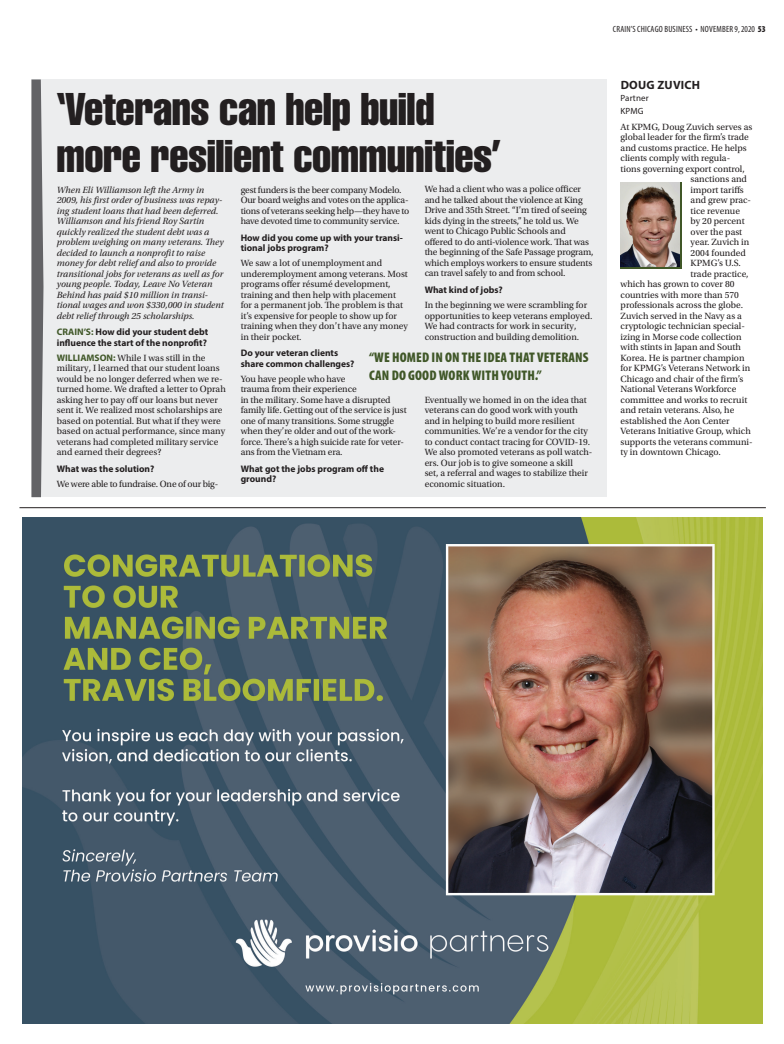
<style>
.page{position:relative;width:784px;height:1044px;background:#fff}
.page>*{position:absolute;margin:0;border:0;box-sizing:border-box;transform-origin:0 0}
.t1{font:45px/47px "Helvetica LT Std Comp";letter-spacing:-.01em;color:#231f20}
.t2{font:900 condensed 14px/18px "Myriad Pro";letter-spacing:.01em;color:#405728}
.t3{font:700 12px "Myriad Pro";letter-spacing:.02em;color:#231f20}
.t4{font:9.5px/10.5px "Utopia Std";color:#231f20}
.t5{font:italic 9.5px/10.5px "Utopia Std";color:#231f20}
.t6{font:700 9.5px/10.5px "Myriad Pro";color:#231f20}
.t7{font:9.5px/10.5px "Utopia Std";letter-spacing:-.02em;color:#231f20}
.t8{font:condensed 9px "Myriad Pro";letter-spacing:.02em;color:#231f20}
.t9{font:9px/12.5px "Myriad Pro";letter-spacing:.01em;color:#231f20}
.s1{color:#405728}
.s2{font-family:"Myriad Pro";font-weight:700;color:#405728}
.s3{font-weight:900}
</style>
<div class="page">
<img style="left:23px;top:517px;width:739px;height:506px">
<svg style="left:385px;top:767px;width:377px;height:256px;background:#7b815c"></svg>
<hr style="left:19px;top:507px;width:746px;height:1px;background:#231f20">
<div style="left:31px;top:79px;width:575px;height:418px;background:#ecedee"></div>
<svg style="left:31px;top:79px;width:12px;height:418px;background:#727275"></svg>
<div style="left:620px;top:183px;width:61px;height:86px;background:linear-gradient(to right,#405728,#405728)"></div>
<img style="left:620px;top:183px;width:59px;height:83px">
<h1 class="t1" style="left:57px;top:85px;width:446px">‘Veterans can help build more resilient communities’</h1>
<p class="t5" style="left:57px;top:184px;width:168px">When Eli Williamson left the Army in 2009, his first order of business was repay&shy;ing student loans that had been deferred.<br>Williamson and his friend Roy Sartin quickly realized the student debt was a problem weighing on many veterans. They decided to launch a nonprofit to raise money for debt relief and also to provide transitional jobs for veterans as well as for young people. Today, Leave No Veteran Behind has paid $10 million in transi&shy;tional wages and won $330,000 in student debt relief through 25 scholarships.</p>
<p class="t6" style="left:57px;top:326px;width:153px"><span class="s1">CRAIN’S:</span> How did your student debt influence the start of the nonprofit?</p>
<p class="t4" style="left:57px;top:352px;width:170px"><span class="s2">WILLIAMSON:</span> While I was still in the military, I learned that our student loans would be no longer deferred when we re&shy;turned home. We drafted a letter to Oprah asking her to pay off our loans but never sent it. We realized most scholarships are based on potential. But what if they were based on actual performance, since many veterans had completed military service and earned their degrees?</p>
<p class="t6" style="left:57px;top:463px;width:99px">What was the solution?</p>
<p class="t7" style="left:57px;top:478px;width:163px">We were able to fundraise. One of our big-</p>
<p class="t4" style="left:424px;top:184px;width:170px">We had a client who was a police officer and he talked about the violence at King Drive and 35th Street. “I’m tired of seeing kids dying in the streets,” he told us. We went to Chicago Public Schools and offered to do anti-violence work. That was the beginning of the Safe Passage program, which employs workers to ensure students can travel safely to and from school.</p>
<p class="t6" style="left:424px;top:284px;width:80px">What kind of jobs?</p>
<p class="t4" style="left:424px;top:300px;width:169px">In the beginning we were scrambling for opportunities to keep veterans employed.<br>We had contracts for work in security, construction and building demolition.</p>
<p class="t7" style="left:241px;top:184px;width:170px">gest funders is the beer company Modelo.<br>Our board weighs and votes on the applica&shy;tions of veterans seeking help—they have to have devoted time to community service.</p>
<p class="t6" style="left:241px;top:232px;width:164px">How did you come up with your transi&shy;tional jobs program?</p>
<p class="t4" style="left:241px;top:258px;width:169px">We saw a lot of unemployment and underemployment among veterans. Most programs offer résumé development, training and then help with placement for a permanent job. The problem is that it’s expensive for people to show up for training when they don’t have any money in their pocket.</p>
<p class="t6" style="left:241px;top:347px;width:115px">Do your veteran clients share common challenges?</p>
<p class="t4" style="left:241px;top:373px;width:167px">You have people who have<br>trauma from their experience<br>in the military. Some have a disrupted family life. Getting out of the service is just one of many transitions. Some struggle when they’re older and out of the work&shy;force. There’s a high suicide rate for veter&shy;ans from the Vietnam era.</p>
<p class="t6" style="left:241px;top:463px;width:145px">What got the jobs program off the ground?</p>
<h2 class="t2" style="left:369px;top:348px;width:221px">“WE HOMED IN ON THE IDEA THAT VETERANS<br>CAN DO GOOD WORK WITH YOUTH.”</h2>
<p class="t4" style="left:424px;top:394px;width:169px">Eventually we homed in on the idea that veterans can do good work with youth and in helping to build more resilient communities. We’re a vendor for the city to conduct contact tracing for COVID-19.<br>We also promoted veterans as poll watch&shy;ers. Our job is to give someone a skill<br>set, a referral and wages to stabilize their economic situation.</p>
<p class="t8" style="left:613px;top:24px;width:154px">CRAIN’S CHICAGO BUSINESS • NOVEMBER 9, 2020 <span class="s3">53</span></p>
<p class="t3" style="left:620px;top:77px;width:81px">DOUG ZUVICH</p>
<p class="t9" style="left:620px;top:92px;width:30px">Partner<br>KPMG</p>
<p class="t4" style="left:620px;top:121px;width:133px">At KPMG, Doug Zuvich serves as</p>
<p class="t4" style="left:620px;top:132px;width:130px">global leader for the firm’s trade</p>
<p class="t4" style="left:620px;top:142px;width:128px">and customs practice. He helps</p>
<p class="t4" style="left:620px;top:153px;width:111px">clients comply with regula-</p>
<p class="t4" style="left:620px;top:163px;width:126px">tions governing export control,</p>
<p class="t4" style="left:690px;top:174px;width:58px">sanctions and</p>
<p class="t4" style="left:690px;top:184px;width:55px">import tariffs</p>
<p class="t4" style="left:690px;top:195px;width:62px">and grew prac-</p>
<p class="t4" style="left:690px;top:205px;width:51px">tice revenue</p>
<p class="t4" style="left:690px;top:216px;width:56px">by 20 percent</p>
<p class="t4" style="left:690px;top:226px;width:53px">over the past</p>
<p class="t4" style="left:690px;top:237px;width:60px">year. Zuvich in</p>
<p class="t4" style="left:690px;top:247px;width:57px">2004 founded</p>
<p class="t4" style="left:690px;top:258px;width:52px">KPMG’s U.S.</p>
<p class="t4" style="left:690px;top:268px;width:59px">trade practice,</p>
<p class="t4" style="left:620px;top:279px;width:115px">which has grown to cover 80</p>
<p class="t4" style="left:620px;top:289px;width:120px">countries with more than 570</p>
<p class="t4" style="left:620px;top:300px;width:124px">professionals across the globe.</p>
<p class="t4" style="left:620px;top:310px;width:123px">Zuvich served in the Navy as a</p>
<p class="t4" style="left:620px;top:321px;width:126px">cryptologic technician special-</p>
<p class="t4" style="left:620px;top:331px;width:123px">izing in Morse code collection</p>
<p class="t4" style="left:620px;top:342px;width:122px">with stints in Japan and South</p>
<p class="t4" style="left:620px;top:352px;width:125px">Korea. He is partner champion</p>
<p class="t4" style="left:620px;top:363px;width:131px">for KPMG’s Veterans Network in</p>
<p class="t4" style="left:620px;top:373px;width:124px">Chicago and chair of the firm’s</p>
<p class="t4" style="left:620px;top:384px;width:117px">National Veterans Workforce</p>
<p class="t4" style="left:620px;top:394px;width:128px">committee and works to recruit</p>
<p class="t4" style="left:620px;top:405px;width:115px">and retain veterans. Also, he</p>
<p class="t4" style="left:620px;top:415px;width:111px">established the Aon Center</p>
<p class="t4" style="left:620px;top:426px;width:132px">Veterans Initiative Group, which</p>
<p class="t4" style="left:620px;top:436px;width:134px">supports the veterans communi-</p>
<p class="t4" style="left:620px;top:447px;width:102px">ty in downtown Chicago.</p>
</div>
